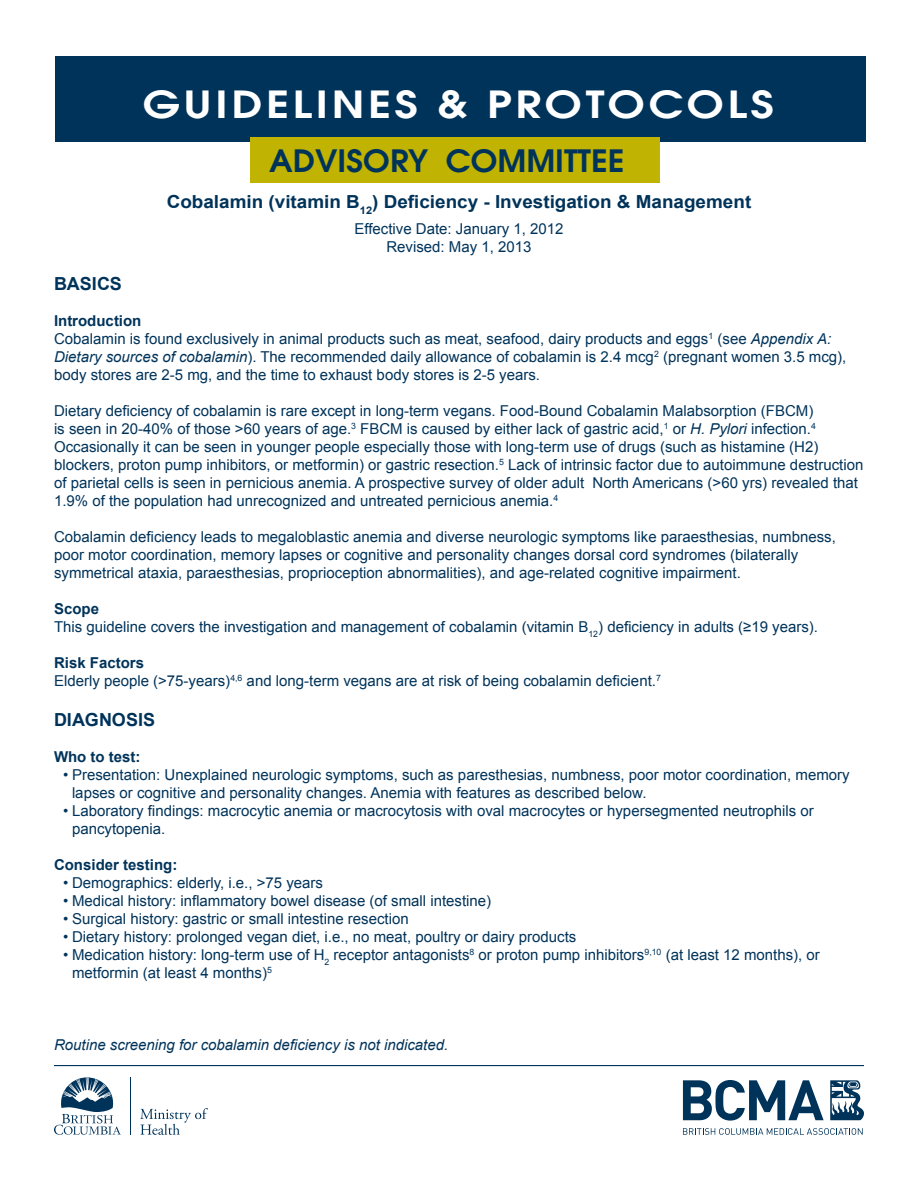
<style>
.page{position:relative;width:918px;height:1188px;background:#fff}
.page>*{position:absolute;margin:0;border:0;box-sizing:border-box;transform-origin:0 0}
.t1{font:600 37.2px "Avant Garde";letter-spacing:.08em;color:#fff;scale:1.19 1}
.t2{font:600 30.6px "Avant Garde";color:#00335a;scale:1.04 1}
.References{font:700 18px "Arial";color:#00335a;scale:1.05 1}
.References-2{font:700 18px "Arial";color:#00335a}
.References-3{font:15px/18px "Arial";color:#00335a}
.References-4{font:700 15px "Arial";color:#00335a}
.References-5{font:italic 15px "Arial";color:#00335a}
.s1{font-style:italic}
</style>
<div class="page">
<div style="left:55px;top:56px;width:810px;height:86px;background:#00335a"></div>
<div style="left:250px;top:138px;width:410px;height:45px;background:#c0b301"></div>
<hr style="left:54px;top:1065px;width:810px;height:1px;background:#00335a">
<hr style="left:130px;top:1077px;width:1px;height:58px;background:#00335a">
<svg style="left:54px;top:1077px;width:67px;height:58px"></svg>
<svg style="left:140px;top:1108px;width:68px;height:27px"></svg>
<svg style="left:683px;top:1080px;width:141px;height:41px"></svg>
<svg style="left:683px;top:1128px;width:180px;height:7px"></svg>
<svg style="left:830px;top:1080px;width:34px;height:40px"></svg>
<p class="t1" style="left:143px;top:80px;width:532px">GUIDELINES &amp; PROTOCOLS</p>
<p class="t2" style="left:269px;top:141px;width:343px">ADVISORY COMMITTEE</p>
<p class="References" style="left:167px;top:190px;width:558px">Cobalamin (vitamin B<sub>12</sub>) Deficiency - Investigation &amp; Management</p>
<p class="References-3" style="left:354px;top:220px;width:211px">Effective Date: January 1, 2012</p>
<p class="References-3" style="left:386px;top:238px;width:147px">Revised: May 1, 2013</p>
<p class="References-2" style="left:54px;top:272px;width:70px">BASICS</p>
<p class="References-4" style="left:54px;top:311px;width:89px">Introduction</p>
<p class="References-3" style="left:54px;top:330px;width:794px">Cobalamin is found exclusively in animal products such as meat, seafood, dairy products and eggs<sup>1</sup> (see <span class="s1">Appendix A:<br>Dietary sources of cobalamin</span>). The recommended daily allowance of cobalamin is 2.4 mcg<sup>2</sup> (pregnant women 3.5 mcg), body stores are 2-5 mg, and the time to exhaust body stores is 2-5 years.</p>
<p class="References-3" style="left:54px;top:402px;width:811px">Dietary deficiency of cobalamin is rare except in long-term vegans. Food-Bound Cobalamin Malabsorption (FBCM)<br>is seen in 20-40% of those &gt;60 years of age.<sup>3</sup> FBCM is caused by either lack of gastric acid,<sup>1</sup> or <span class="s1">H. Pylori</span> infection.<sup>4<br></sup>Occasionally it can be seen in younger people especially those with long-term use of drugs (such as histamine (H2) blockers, proton pump inhibitors, or metformin) or gastric resection.<sup>5</sup> Lack of intrinsic factor due to autoimmune destruction of parietal cells is seen in pernicious anemia. A prospective survey of older adult North Americans (&gt;60 yrs) revealed that 1.9% of the population had unrecognized and untreated pernicious anemia.<sup>4</sup></p>
<p class="References-3" style="left:54px;top:528px;width:783px">Cobalamin deficiency leads to megaloblastic anemia and diverse neurologic symptoms like paraesthesias, numbness, poor motor coordination, memory lapses or cognitive and personality changes dorsal cord syndromes (bilaterally symmetrical ataxia, paraesthesias, proprioception abnormalities), and age-related cognitive impairment.</p>
<p class="References-4" style="left:54px;top:599px;width:47px">Scope</p>
<p class="References-3" style="left:54px;top:618px;width:766px">This guideline covers the investigation and management of cobalamin (vitamin B<sub>12</sub>) deficiency in adults (≥19 years).</p>
<p class="References-4" style="left:54px;top:653px;width:92px">Risk Factors</p>
<p class="References-3" style="left:54px;top:672px;width:608px">Elderly people (&gt;75-years)<sup>4,6</sup> and long-term vegans are at risk of being cobalamin deficient.<sup>7</sup></p>
<p class="References-2" style="left:54px;top:708px;width:103px">DIAGNOSIS</p>
<p class="References-4" style="left:54px;top:747px;width:88px">Who to test:</p>
<p class="References-3" style="left:72px;top:766px;width:779px;text-indent:-9px">• Presentation: Unexplained neurologic symptoms, such as paresthesias, numbness, poor motor coordination, memory lapses or cognitive and personality changes. Anemia with features as described below.</p>
<p class="References-3" style="left:72px;top:802px;width:743px;text-indent:-9px">• Laboratory findings: macrocytic anemia or macrocytosis with oval macrocytes or hypersegmented neutrophils or pancytopenia.</p>
<p class="References-4" style="left:54px;top:855px;width:125px">Consider testing:</p>
<p class="References-3" style="left:63px;top:874px;width:262px">• Demographics: elderly, i.e., &gt;75 years</p>
<p class="References-3" style="left:63px;top:892px;width:430px">• Medical history: inflammatory bowel disease (of small intestine)</p>
<p class="References-3" style="left:63px;top:910px;width:347px">• Surgical history: gastric or small intestine resection</p>
<p class="References-3" style="left:63px;top:928px;width:515px">• Dietary history: prolonged vegan diet, i.e., no meat, poultry or dairy products</p>
<p class="References-3" style="left:72px;top:946px;width:749px;text-indent:-9px">• Medication history: long-term use of H<sub>2</sub> receptor antagonists<sup>8</sup> or proton pump inhibitors<sup>9,10</sup> (at least 12 months), or metformin (at least 4 months)<sup>5</sup></p>
<p class="References-5" style="left:54px;top:1035px;width:396px">Routine screening for cobalamin deficiency is not indicated.</p>
</div>
